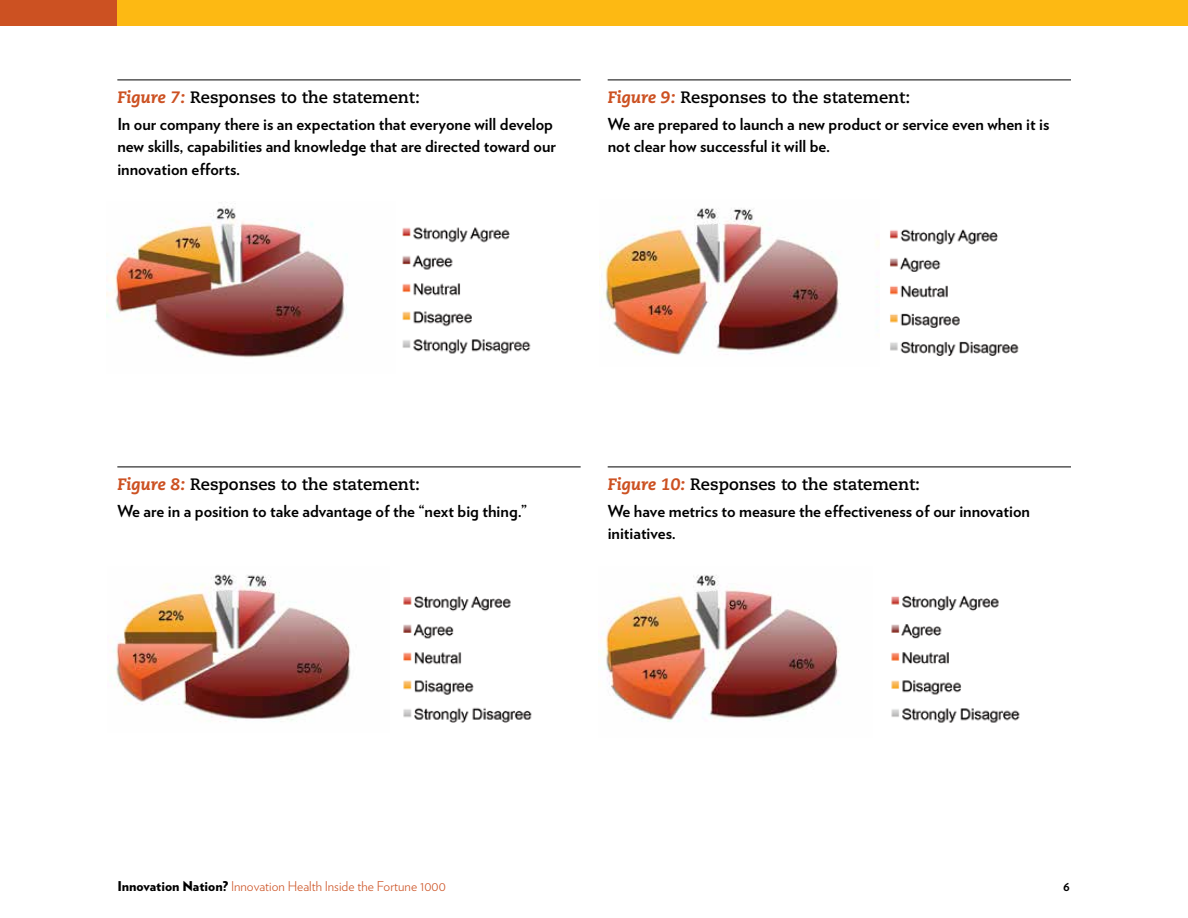
<style>
.page{position:relative;width:1188px;height:918px;background:#fff}
.page>*{position:absolute;margin:0;border:0;box-sizing:border-box;transform-origin:0 0}
.t1{font:700 16.5px/22.5px "Verlag";color:#000}
.t2{font:700 16.5px "Caecilia LT";color:#000}
.t3{font:300 13.5px "Verlag";color:#cc5122}
.t4{font:700 13.5px "Verlag";color:#000}
.s1{font-weight:800;font-style:italic;color:#cc5122}
.s2{font-weight:900;color:#000}
</style>
<div class="page">
<div style="left:0;top:0;width:1188px;height:26px;background:#fdb913"></div>
<div style="left:0;top:0;width:117px;height:26px;background:#cc5122"></div>
<hr style="left:117px;top:80px;width:464px;height:1px;background:#000">
<hr style="left:117px;top:467px;width:464px;height:1px;background:#000">
<hr style="left:608px;top:80px;width:463px;height:1px;background:#000">
<hr style="left:608px;top:467px;width:463px;height:1px;background:#000">
<img style="left:106px;top:206px;width:242px;height:152px">
<img style="left:402px;top:227px;width:129px;height:127px">
<img style="left:110px;top:574px;width:241px;height:148px">
<img style="left:403px;top:596px;width:129px;height:127px">
<img style="left:600px;top:208px;width:280px;height:147px">
<img style="left:890px;top:229px;width:129px;height:127px">
<img style="left:599px;top:575px;width:241px;height:147px">
<img style="left:891px;top:595px;width:129px;height:128px">
<p class="t2" style="left:117px;top:87px;width:304px"><span class="s1">Figure 7:</span> Responses to the statement:</p>
<p class="t1" style="left:117px;top:112px;width:440px">In our company there is an expectation that everyone will develop new skills, capabilities and knowledge that are directed toward our innovation efforts.</p>
<p class="t2" style="left:608px;top:87px;width:304px"><span class="s1">Figure 9:</span> Responses to the statement:</p>
<p class="t1" style="left:608px;top:112px;width:443px">We are prepared to launch a new product or service even when it is not clear how successful it will be.</p>
<p class="t2" style="left:117px;top:474px;width:304px"><span class="s1">Figure 8:</span> Responses to the statement:</p>
<p class="t1" style="left:117px;top:499px;width:411px">We are in a position to take advantage of the “next big thing.”</p>
<p class="t2" style="left:608px;top:474px;width:314px"><span class="s1">Figure 10:</span> Responses to the statement:</p>
<p class="t1" style="left:608px;top:499px;width:424px">We have metrics to measure the effectiveness of our innovation initiatives.</p>
<p class="t3" style="left:117px;top:876px;width:330px"><span class="s2">Innovation Nation?</span> Innovation Health Inside the Fortune 1000</p>
<p class="t4" style="left:1063px;top:875px;width:8px">6</p>
</div>
